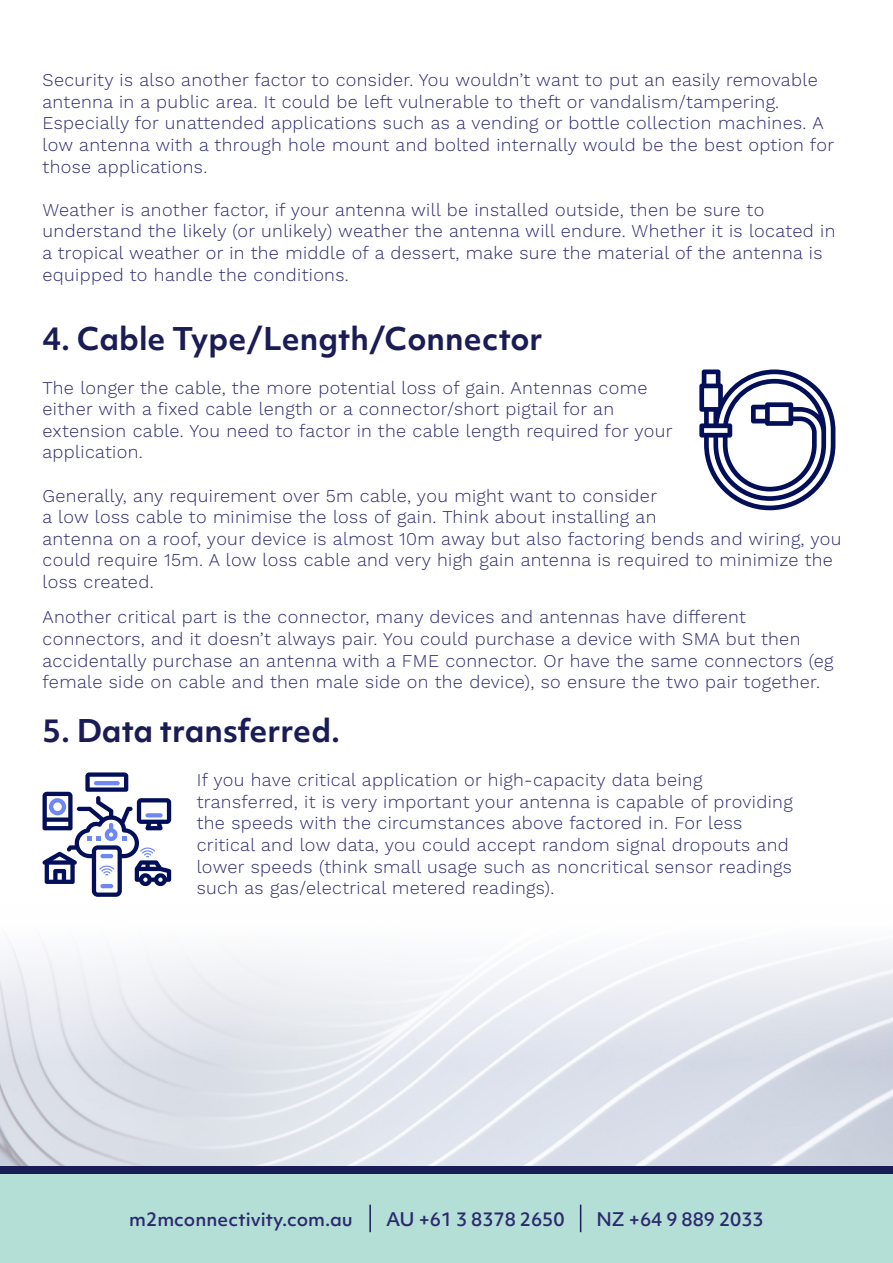
<style>
.page{position:relative;width:893px;height:1263px;background:#fff}
.page>*{position:absolute;margin:0;border:0;box-sizing:border-box;transform-origin:0 0}
.t1{font:700 30px "Objektiv Mk 1";color:#1a1d55}
.t2{font:300 18px/21.6px "Work Sans";letter-spacing:.02em;color:#2c296e}
.t3{font:500 18px "Objektiv Mk 1";color:#2c296e}
</style>
<div class="page">
<div style="left:0;top:1174px;width:893px;height:89px;background:#b3dfd6"></div>
<div style="left:0;top:1165px;width:893px;height:9px;background:#1a1d55"></div>
<hr style="left:369px;top:1204px;width:2px;height:28px;background:#1a1d55">
<svg style="left:580px;top:1204px;width:1px;height:28px"></svg>
<svg style="left:699px;top:369px;width:136px;height:141px"></svg>
<svg style="left:42px;top:772px;width:129px;height:125px"></svg>
<hr style="left:100px;top:854px;width:13px;height:4px;background:#6e87f5;border-radius:2px">
<img style="left:0;top:941px;width:893px;height:224px">
<p class="t2" style="left:43px;top:71px;width:793px">Security is also another factor to consider. You wouldn’t want to put an easily removable antenna in a public area. It could be left vulnerable to theft or vandalism/tampering.<br>Especially for unattended applications such as a vending or bottle collection machines. A low antenna with a through hole mount and bolted internally would be the best option for those applications.</p>
<p class="t2" style="left:43px;top:200px;width:794px">Weather is another factor, if your antenna will be installed outside, then be sure to understand the likely (or unlikely) weather the antenna will endure. Whether it is located in a tropical weather or in the middle of a dessert, make sure the material of the antenna is equipped to handle the conditions.</p>
<h1 class="t1" style="left:43px;top:325px;width:502px">4. Cable Type/Length/Connector</h1>
<p class="t2" style="left:43px;top:378px;width:631px">The longer the cable, the more potential loss of gain. Antennas come either with a fixed cable length or a connector/short pigtail for an extension cable. You need to factor in the cable length required for your application.</p>
<p class="t2" style="left:43px;top:486px;width:800px">Generally, any requirement over 5m cable, you might want to consider<br>a low loss cable to minimise the loss of gain. Think about installing an<br>antenna on a roof, your device is almost 10m away but also factoring bends and wiring, you could require 15m. A low loss cable and very high gain antenna is required to minimize the loss created.</p>
<p class="t2" style="left:43px;top:608px;width:792px">Another critical part is the connector, many devices and antennas have different connectors, and it doesn’t always pair. You could purchase a device with SMA but then accidentally purchase an antenna with a FME connector. Or have the same connectors (eg female side on cable and then male side on the device), so ensure the two pair together.</p>
<h1 class="t1" style="left:43px;top:718px;width:299px">5. Data transferred.</h1>
<p class="t2" style="left:197px;top:770px;width:597px">If you have critical application or high-capacity data being transferred, it is very important your antenna is capable of providing the speeds with the circumstances above factored in. For less critical and low data, you could accept random signal dropouts and lower speeds (think small usage such as noncritical sensor readings such as gas/electrical metered readings).</p>
<p class="t3" style="left:129px;top:1212px;width:225px">m2mconnectivity.com.au</p>
<p class="t3" style="left:386px;top:1212px;width:180px">AU +61 3 8378 2650</p>
<p class="t3" style="left:596px;top:1212px;width:169px">NZ +64 9 889 2033</p>
</div>
